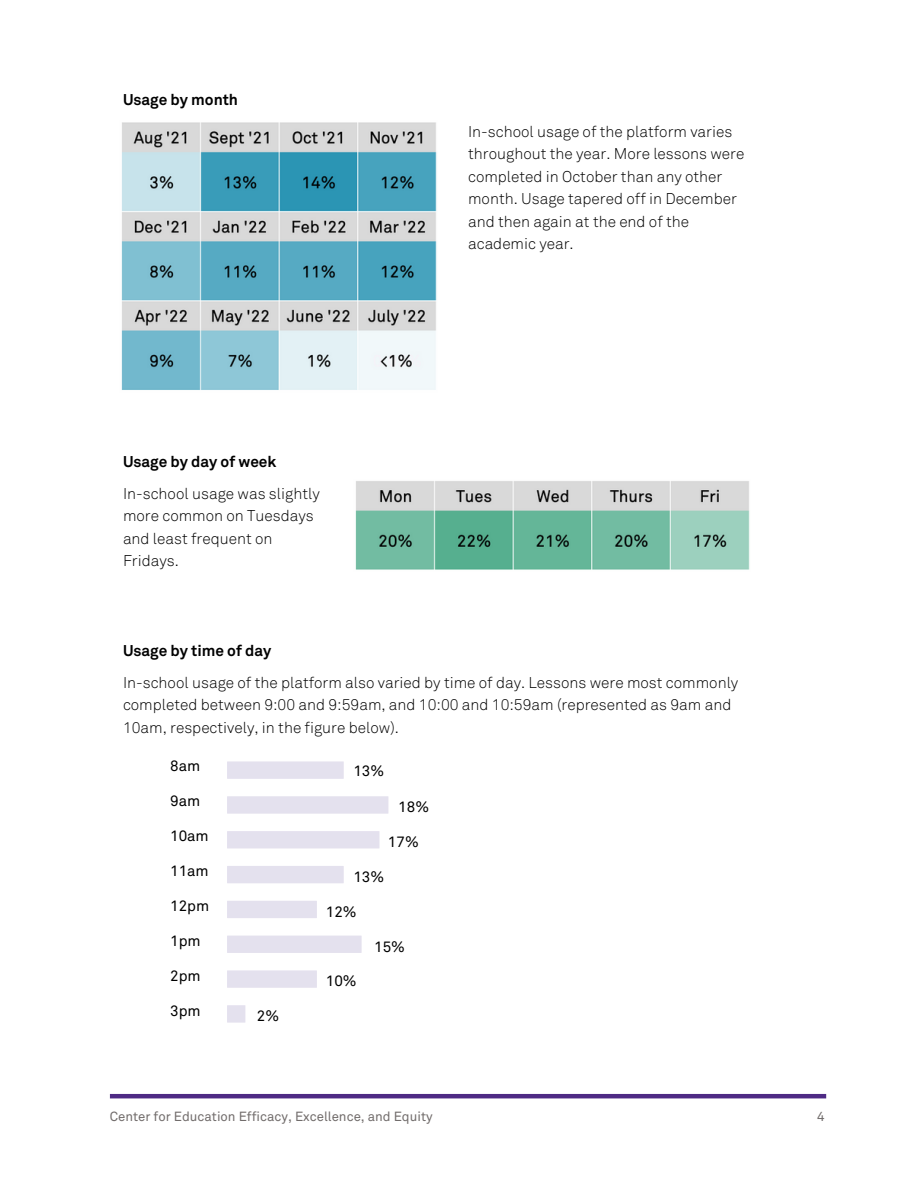
<style>
.page{position:relative;width:918px;height:1188px;background:#fff}
.page>*{position:absolute;margin:0;border:0;box-sizing:border-box;transform-origin:0 0}
.t1{font:300 15.45px/22.5px "Akkurat Pro";color:#000}
.t2{font:700 15.45px "Akkurat Pro";color:#000}
.t3{font:15px "Akkurat Pro";color:#000}
.t4{font:13.2px "Akkurat Pro";color:#716c6b}
</style>
<div class="page">
<hr style="left:110px;top:1094px;width:716px;height:4px;background:#4e2a84">
<div style="left:228px;top:761px;width:116px;height:18px;background:#e4e1ee"></div>
<div style="left:228px;top:796px;width:160px;height:18px;background:#e4e1ee"></div>
<div style="left:228px;top:831px;width:152px;height:18px;background:#e4e1ee"></div>
<div style="left:228px;top:866px;width:116px;height:17px;background:#e4e1ee"></div>
<div style="left:228px;top:901px;width:89px;height:17px;background:#e4e1ee"></div>
<div style="left:228px;top:936px;width:134px;height:17px;background:#e4e1ee"></div>
<div style="left:228px;top:970px;width:89px;height:18px;background:#e4e1ee"></div>
<svg style="left:228px;top:1005px;width:17px;height:18px"></svg>
<img style="left:121px;top:122px;width:316px;height:268px">
<img style="left:355px;top:481px;width:395px;height:89px">
<p class="t2" style="left:123px;top:93px;width:117px">Usage by month</p>
<p class="t2" style="left:123px;top:455px;width:155px">Usage by day of week</p>
<p class="t1" style="left:123px;top:483px;width:198px">In-school usage was slightly more common on Tuesdays and least frequent on<br>Fridays.</p>
<p class="t1" style="left:468px;top:121px;width:278px">In-school usage of the platform varies throughout the year. More lessons were completed in October than any other month. Usage tapered off in December and then again at the end of the academic year.</p>
<p class="t2" style="left:123px;top:644px;width:150px">Usage by time of day</p>
<p class="t1" style="left:123px;top:672px;width:617px">In-school usage of the platform also varied by time of day. Lessons were most commonly completed between 9:00 and 9:59am, and 10:00 and 10:59am (represented as 9am and<br>10am, respectively, in the figure below).</p>
<p class="t3" style="left:170px;top:759px;width:32px">8am</p>
<p class="t3" style="left:170px;top:794px;width:32px">9am</p>
<p class="t3" style="left:170px;top:829px;width:40px">10am</p>
<p class="t3" style="left:170px;top:864px;width:40px">11am</p>
<p class="t3" style="left:170px;top:899px;width:41px">12pm</p>
<p class="t3" style="left:170px;top:935px;width:32px">1pm</p>
<p class="t3" style="left:170px;top:970px;width:32px">2pm</p>
<p class="t3" style="left:170px;top:1005px;width:32px">3pm</p>
<p class="t3" style="left:353px;top:764px;width:32px">13%</p>
<p class="t3" style="left:398px;top:800px;width:32px">18%</p>
<p class="t3" style="left:388px;top:835px;width:32px">17%</p>
<p class="t3" style="left:353px;top:870px;width:32px">13%</p>
<p class="t3" style="left:326px;top:905px;width:32px">12%</p>
<p class="t3" style="left:374px;top:940px;width:32px">15%</p>
<p class="t3" style="left:326px;top:975px;width:32px">10%</p>
<p class="t3" style="left:257px;top:1010px;width:24px">2%</p>
<p class="t4" style="left:110px;top:1110px;width:324px">Center for Education Efficacy, Excellence, and Equity</p>
<p class="t4" style="left:817px;top:1110px;width:9px">4</p>
</div>
